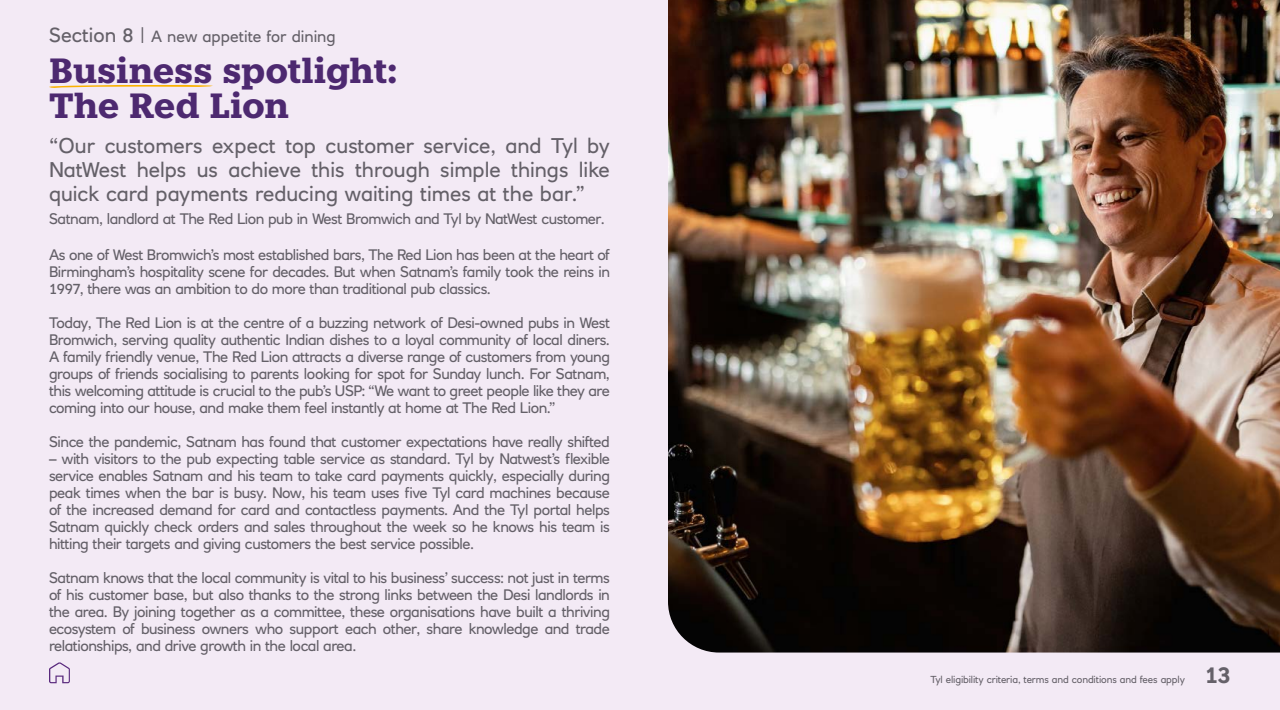
<style>
.page{position:relative;width:1280px;height:710px;background:#f3eaf5}
.page>*{position:absolute;margin:0;border:0;box-sizing:border-box;transform-origin:0 0}
.t1{font:700 35px/35px "Knile";letter-spacing:-.01em;color:#4d2970}
.t2{font:700 23px "RN House Sans";color:#656169}
.t3{font:21px/24px "RN House Sans";color:#646068;text-align:justify}
.t4{font:16px "RN House Sans";color:#646068}
.t5{font:15px/17px "RN House Sans";letter-spacing:-.03em;color:#646068;text-align:justify}
.t6{font:10px "RN House Sans";letter-spacing:-.01em;color:#646068}
.s1{font-size:20px}
</style>
<div class="page">
<img style="left:668px;top:0;width:612px;height:653px">
<svg style="left:49px;top:84px;width:164px;height:4px"></svg>
<svg style="left:49px;top:662px;width:21px;height:21px"></svg>
<p class="t4" style="left:49px;top:26px;width:288px"><span class="s1">Section 8 |</span> A new appetite for dining</p>
<h1 class="t1" style="left:49px;top:53px;width:350px">Business spotlight:<br>The Red Lion</h1>
<h3 class="t3" style="left:49px;top:133px;width:562px">“Our customers expect top customer service, and Tyl by NatWest helps us achieve this through simple things like quick card payments reducing waiting times at the bar.”</h3>
<p class="t5" style="left:49px;top:210px;width:557px">Satnam, landlord at The Red Lion pub in West Bromwich and Tyl by NatWest customer.</p>
<p class="t5" style="left:49px;top:246px;width:563px">As one of West Bromwich’s most established bars, The Red Lion has been at the heart of Birmingham’s hospitality scene for decades. But when Satnam’s family took the reins in 1997, there was an ambition to do more than traditional pub classics.</p>
<p class="t5" style="left:49px;top:314px;width:563px">Today, The Red Lion is at the centre of a buzzing network of Desi-owned pubs in West Bromwich, serving quality authentic Indian dishes to a loyal community of local diners.<br>A family friendly venue, The Red Lion attracts a diverse range of customers from young groups of friends socialising to parents looking for spot for Sunday lunch. For Satnam, this welcoming attitude is crucial to the pub’s USP: “We want to greet people like they are coming into our house, and make them feel instantly at home at The Red Lion.”</p>
<p class="t5" style="left:49px;top:433px;width:562px">Since the pandemic, Satnam has found that customer expectations have really shifted</p>
<p class="t5" style="left:49px;top:450px;width:563px">– with visitors to the pub expecting table service as standard. Tyl by Natwest’s flexible service enables Satnam and his team to take card payments quickly, especially during peak times when the bar is busy. Now, his team uses five Tyl card machines because of the increased demand for card and contactless payments. And the Tyl portal helps Satnam quickly check orders and sales throughout the week so he knows his team is hitting their targets and giving customers the best service possible.</p>
<p class="t5" style="left:49px;top:569px;width:563px">Satnam knows that the local community is vital to his business’ success: not just in terms of his customer base, but also thanks to the strong links between the Desi landlords in the area. By joining together as a committee, these organisations have built a thriving ecosystem of business owners who support each other, share knowledge and trade relationships, and drive growth in the local area.</p>
<p class="t6" style="left:930px;top:673px;width:256px">Tyl eligibility criteria, terms and conditions and fees apply</p>
<h2 class="t2" style="left:1205px;top:661px;width:27px">13</h2>
</div>
